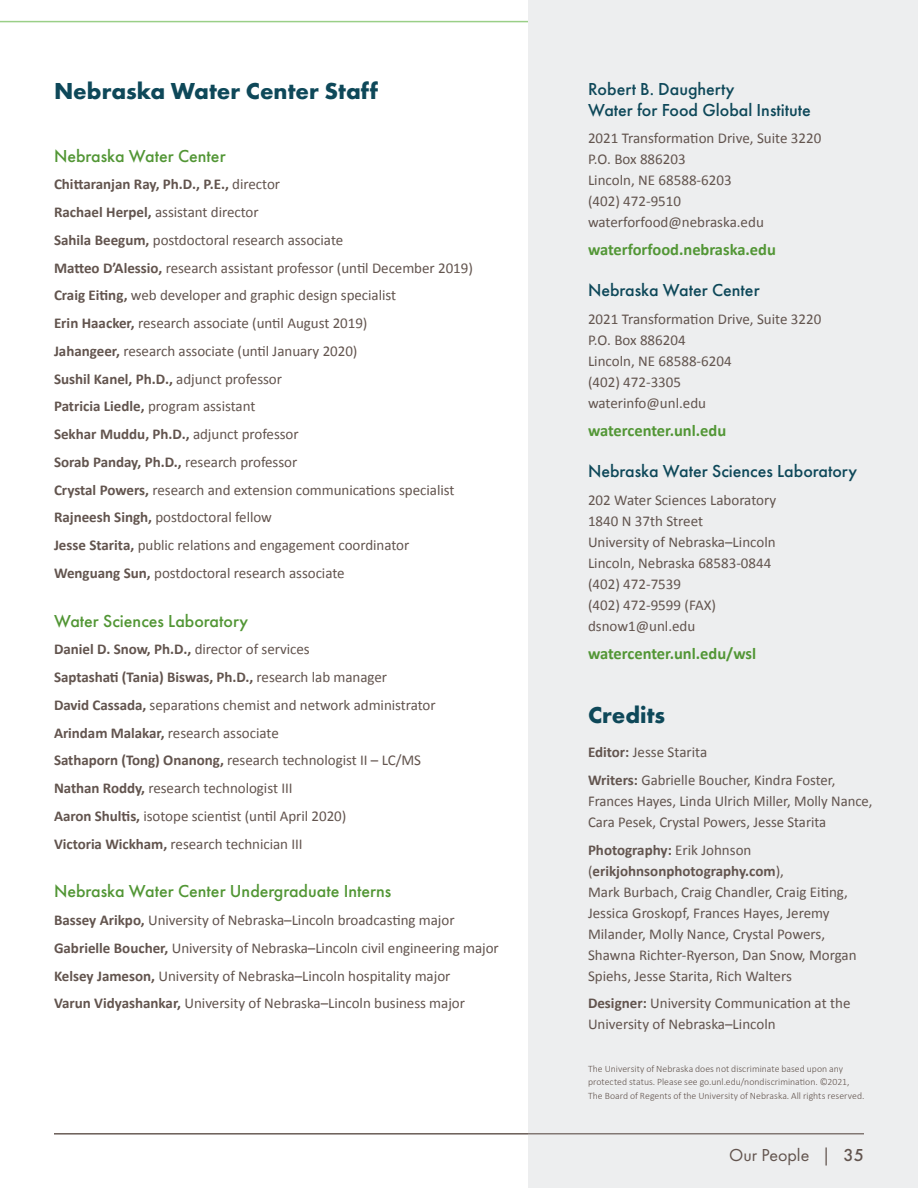
<style>
.page{position:relative;width:918px;height:1188px;background:#fff}
.page>*{position:absolute;margin:0;border:0;box-sizing:border-box;transform-origin:0 0}
.t1{font:700 24px "Futura PT";color:#0e4859}
.t2{font:500 18px/21px "Futura PT";color:#0e4859}
.t3{font:500 18px "Futura PT";color:#529635}
.t4{font:18px "Futura PT";color:#62544e}
.t5{font:700 16.5px "Calibri";color:#529635}
.t6{font:15px/21px "Calibri";letter-spacing:-.005em;color:#62544e}
.t7{font:700 15px "Calibri";color:#62544e}
.t8{font:300 9.75px/13.5px "Calibri";color:#62544e}
.s1{font-weight:400}
.s2{font-weight:700}
.s3{font-weight:500}
</style>
<div class="page">
<hr style="left:0;top:21px;width:528px;height:1px;background:#9acf87">
<div style="left:528px;top:0;width:390px;height:1188px;background:#edeeef"></div>
<hr style="left:54px;top:1134px;width:810px;height:1px;background:#62544e">
<p class="t1" style="left:54px;top:76px;width:326px">Nebraska Water Center Staff</p>
<p class="t3" style="left:54px;top:145px;width:173px">Nebraska Water Center</p>
<p class="t7" style="left:54px;top:175px;width:228px">Chittaranjan Ray, Ph.D., P.E., <span class="s1">director</span></p>
<p class="t6" style="left:54px;top:201px;width:206px"><span class="s2">Rachael Herpel,</span> assistant director</p>
<p class="t6" style="left:54px;top:229px;width:291px"><span class="s2">Sahila Beegum,</span> postdoctoral research associate</p>
<p class="t6" style="left:54px;top:256px;width:420px"><span class="s2">Matteo D’Alessio,</span> research assistant professor (until December 2019)</p>
<p class="t6" style="left:54px;top:284px;width:344px"><span class="s2">Craig Eiting,</span> web developer and graphic design specialist</p>
<p class="t6" style="left:54px;top:312px;width:315px"><span class="s2">Erin Haacker,</span> research associate (until August 2019)</p>
<p class="t6" style="left:54px;top:340px;width:305px"><span class="s2">Jahangeer,</span> research associate (until January 2020)</p>
<p class="t7" style="left:54px;top:369px;width:230px">Sushil Kanel, Ph.D., <span class="s1">adjunct professor</span></p>
<p class="t6" style="left:54px;top:395px;width:203px"><span class="s2">Patricia Liedle,</span> program assistant</p>
<p class="t7" style="left:54px;top:425px;width:246px">Sekhar Muddu, Ph.D., <span class="s1">adjunct professor</span></p>
<p class="t7" style="left:54px;top:453px;width:245px">Sorab Panday, Ph.D., <span class="s1">research professor</span></p>
<p class="t6" style="left:54px;top:478px;width:402px"><span class="s2">Crystal Powers,</span> research and extension communications specialist</p>
<p class="t6" style="left:54px;top:506px;width:219px"><span class="s2">Rajneesh Singh,</span> postdoctoral fellow</p>
<p class="t6" style="left:54px;top:534px;width:357px"><span class="s2">Jesse Starita,</span> public relations and engagement coordinator</p>
<p class="t6" style="left:54px;top:562px;width:292px"><span class="s2">Wenguang Sun,</span> postdoctoral research associate</p>
<p class="t3" style="left:54px;top:610px;width:196px">Water Sciences Laboratory</p>
<p class="t7" style="left:54px;top:640px;width:257px">Daniel D. Snow, Ph.D., <span class="s1">director of services</span></p>
<p class="t7" style="left:54px;top:668px;width:335px">Saptashati (Tania) Biswas, Ph.D., <span class="s1">research lab manager</span></p>
<p class="t6" style="left:54px;top:694px;width:383px"><span class="s2">David Cassada,</span> separations chemist and network administrator</p>
<p class="t6" style="left:54px;top:721px;width:226px"><span class="s2">Arindam Malakar,</span> research associate</p>
<p class="t6" style="left:54px;top:749px;width:369px"><span class="s2">Sathaporn (Tong) Onanong,</span> research technologist II – LC/MS</p>
<p class="t6" style="left:54px;top:777px;width:240px"><span class="s2">Nathan Roddy,</span> research technologist III</p>
<p class="t6" style="left:54px;top:805px;width:294px"><span class="s2">Aaron Shultis,</span> isotope scientist (until April 2020)</p>
<p class="t6" style="left:54px;top:832px;width:250px"><span class="s2">Victoria Wickham,</span> research technician III</p>
<p class="t3" style="left:54px;top:880px;width:339px">Nebraska Water Center Undergraduate Interns</p>
<p class="t6" style="left:54px;top:909px;width:402px"><span class="s2">Bassey Arikpo,</span> University of Nebraska–Lincoln broadcasting major</p>
<p class="t6" style="left:54px;top:937px;width:446px"><span class="s2">Gabrielle Boucher,</span> University of Nebraska–Lincoln civil engineering major</p>
<p class="t6" style="left:54px;top:964px;width:398px"><span class="s2">Kelsey Jameson,</span> University of Nebraska–Lincoln hospitality major</p>
<p class="t6" style="left:54px;top:992px;width:413px"><span class="s2">Varun Vidyashankar,</span> University of Nebraska–Lincoln business major</p>
<p class="t2" style="left:588px;top:78px;width:224px">Robert B. Daugherty<br>Water for Food Global Institute</p>
<p class="t6" style="left:588px;top:127px;width:235px">2021 Transformation Drive, Suite 3220<br>P.O. Box 886203<br>Lincoln, NE 68588-6203<br>(402) 472-9510 waterforfood@nebraska.edu</p>
<p class="t5" style="left:588px;top:240px;width:190px">waterforfood.nebraska.edu</p>
<p class="t2" style="left:588px;top:280px;width:173px">Nebraska Water Center</p>
<p class="t6" style="left:588px;top:308px;width:235px">2021 Transformation Drive, Suite 3220<br>P.O. Box 886204<br>Lincoln, NE 68588-6204<br>(402) 472-3305<br>waterinfo@unl.edu</p>
<p class="t5" style="left:588px;top:420px;width:140px">watercenter.unl.edu</p>
<p class="t2" style="left:588px;top:461px;width:271px">Nebraska Water Sciences Laboratory</p>
<p class="t6" style="left:588px;top:489px;width:190px">202 Water Sciences Laboratory<br>1840 N 37th Street<br>University of Nebraska–Lincoln<br>Lincoln, Nebraska 68583-0844 (402) 472-7539<br>(402) 472-9599 (FAX) dsnow1@unl.edu</p>
<p class="t5" style="left:588px;top:643px;width:170px">watercenter.unl.edu/wsl</p>
<p class="t1" style="left:588px;top:699px;width:79px">Credits</p>
<p class="t6" style="left:588px;top:741px;width:121px"><span class="s2">Editor:</span> Jesse Starita</p>
<p class="t6" style="left:588px;top:769px;width:286px"><span class="s2">Writers:</span> Gabrielle Boucher, Kindra Foster,<br>Frances Hayes, Linda Ulrich Miller, Molly Nance,<br>Cara Pesek, Crystal Powers, Jesse Starita</p>
<p class="t6" style="left:588px;top:838px;width:270px"><span class="s2">Photography:</span> Erik Johnson (<span class="s2">erikjohnsonphotography.com</span>),<br>Mark Burbach, Craig Chandler, Craig Eiting, Jessica Groskopf, Frances Hayes, Jeremy Milander, Molly Nance, Crystal Powers, Shawna Richter-Ryerson, Dan Snow, Morgan Spiehs, Jesse Starita, Rich Walters</p>
<p class="t6" style="left:588px;top:992px;width:264px"><span class="s2">Designer:</span> University Communication at the<br>University of Nebraska–Lincoln</p>
<p class="t8" style="left:588px;top:1062px;width:278px">The University of Nebraska does not discriminate based upon any protected status. Please see go.unl.edu/nondiscrimination. ©2021,<br>The Board of Regents of the University of Nebraska. All rights reserved.</p>
<p class="t4" style="left:729px;top:1144px;width:136px">Our People | <span class="s3">35</span></p>
</div>
